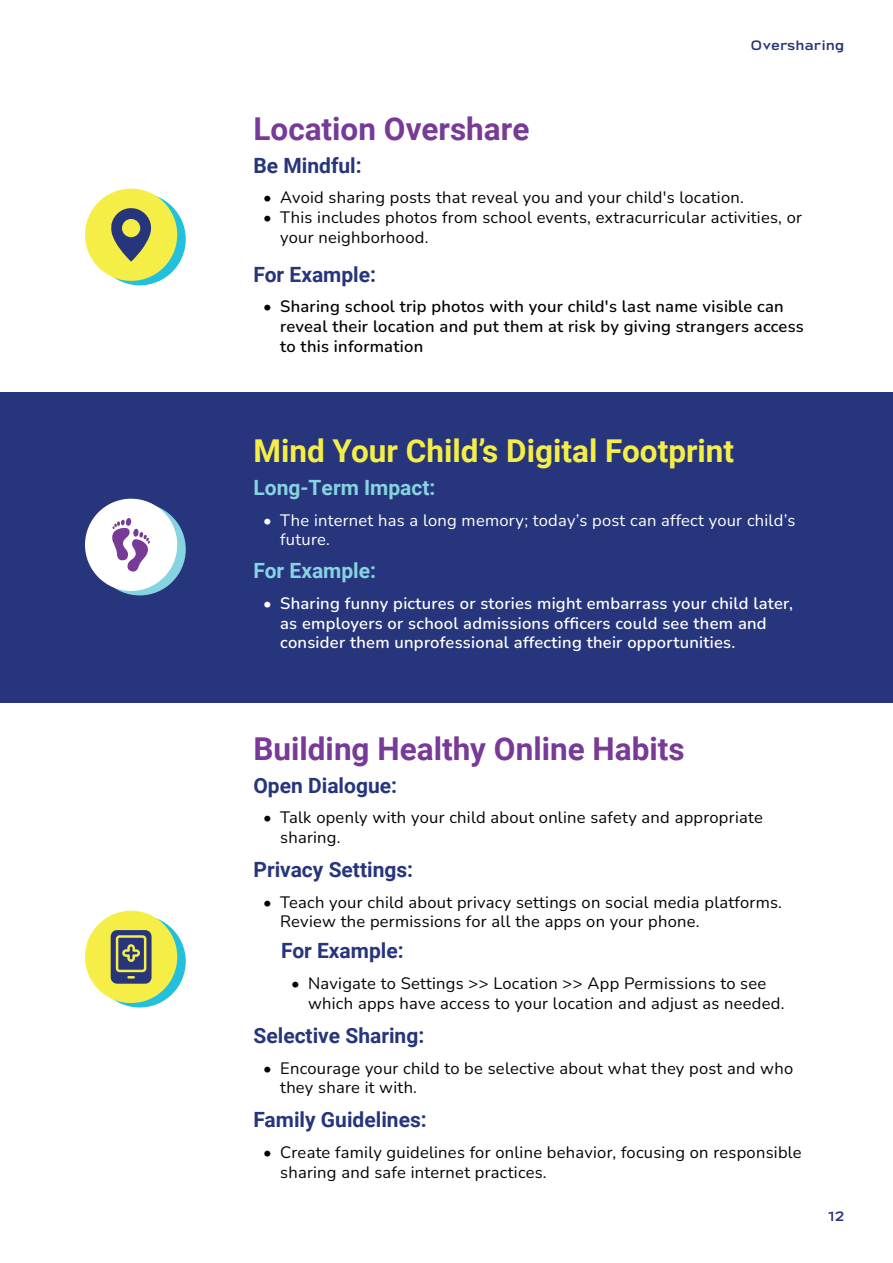
<style>
.page{position:relative;width:893px;height:1263px;background:#fff}
.page>*{position:absolute;margin:0;border:0;box-sizing:border-box;transform-origin:0 0}
.t1{font:700 31.5px "Roboto";color:#773a97}
.t2{font:700 31.5px "Roboto";color:#f5ee47}
.t3{font:700 21px "Roboto";color:#27367c}
.t4{font:700 21px "Roboto";color:#86d3e1}
.t5{font:16.5px/19.8px "Nunito";letter-spacing:.015em;color:#040503}
.t6{font:600 16.5px/19.8px "Nunito";letter-spacing:.015em;color:#fff}
.t7{font:600 16.5px/19.8px "Nunito";letter-spacing:.015em;color:#040503}
.t8{font:16.5px/19.8px "Nunito";letter-spacing:.015em;color:#fff}
.t9{font:13.5px "Broadwell Standard";color:#28357b}
</style>
<div class="page">
<div style="left:0;top:392px;width:893px;height:310px;background:#27367c"></div>
<div style="left:94px;top:193px;width:92px;height:92px;background:#23c0de;border-radius:50%"></div>
<div style="left:85px;top:189px;width:92px;height:92px;background:#f5ee47;border-radius:50%"></div>
<svg style="left:111px;top:208px;width:41px;height:53px"></svg>
<div style="left:94px;top:915px;width:92px;height:92px;background:#23c0de;border-radius:50%"></div>
<div style="left:85px;top:911px;width:92px;height:92px;background:#f5ee47;border-radius:50%"></div>
<svg style="left:111px;top:930px;width:41px;height:54px;background:#58606e"></svg>
<div style="left:94px;top:503px;width:92px;height:92px;background:#86d3e1;border-radius:50%"></div>
<div style="left:85px;top:499px;width:92px;height:92px;background:#fff;border-radius:50%"></div>
<svg style="left:112px;top:518px;width:38px;height:54px"></svg>
<h1 class="t1" style="left:253px;top:107px;width:277px">Location Overshare</h1>
<p class="t9" style="left:750px;top:39px;width:95px">Oversharing</p>
<p class="t3" style="left:253px;top:150px;width:110px">Be Mindful:</p>
<p class="t5" style="left:263px;top:187px;width:482px">• Avoid sharing posts that reveal you and your child's location.</p>
<p class="t5" style="left:280px;top:207px;width:523px;text-indent:-17px">• This includes photos from school events, extracurricular activities, or your neighborhood.</p>
<p class="t3" style="left:253px;top:259px;width:124px">For Example:</p>
<p class="t7" style="left:280px;top:296px;width:525px;text-indent:-17px">• Sharing school trip photos with your child's last name visible can reveal their location and put them at risk by giving strangers access to this information</p>
<h1 class="t2" style="left:253px;top:429px;width:482px">Mind Your Child’s Digital Footprint</h1>
<p class="t4" style="left:253px;top:473px;width:183px">Long-Term Impact:</p>
<p class="t8" style="left:280px;top:509px;width:517px;text-indent:-17px">• The internet has a long memory; today’s post can affect your child’s future.</p>
<p class="t4" style="left:253px;top:556px;width:124px">For Example:</p>
<p class="t6" style="left:280px;top:592px;width:514px;text-indent:-17px">• Sharing funny pictures or stories might embarrass your child later, as employers or school admissions officers could see them and consider them unprofessional affecting their opportunities.</p>
<h1 class="t1" style="left:253px;top:727px;width:433px">Building Healthy Online Habits</h1>
<p class="t3" style="left:253px;top:771px;width:145px">Open Dialogue:</p>
<p class="t5" style="left:280px;top:807px;width:484px;text-indent:-17px">• Talk openly with your child about online safety and appropriate sharing.</p>
<p class="t3" style="left:253px;top:855px;width:161px">Privacy Settings:</p>
<p class="t5" style="left:280px;top:891px;width:503px;text-indent:-17px">• Teach your child about privacy settings on social media platforms.<br>Review the permissions for all the apps on your phone.</p>
<p class="t3" style="left:281px;top:936px;width:124px">For Example:</p>
<p class="t5" style="left:308px;top:973px;width:478px;text-indent:-17px">• Navigate to Settings &gt;&gt; Location &gt;&gt; App Permissions to see which apps have access to your location and adjust as needed.</p>
<p class="t3" style="left:253px;top:1021px;width:172px">Selective Sharing:</p>
<p class="t5" style="left:280px;top:1057px;width:514px;text-indent:-17px">• Encourage your child to be selective about what they post and who they share it with.</p>
<p class="t3" style="left:253px;top:1105px;width:175px">Family Guidelines:</p>
<p class="t5" style="left:280px;top:1141px;width:523px;text-indent:-17px">• Create family guidelines for online behavior, focusing on responsible sharing and safe internet practices.</p>
<p class="t9" style="left:828px;top:1210px;width:18px">12</p>
</div>
